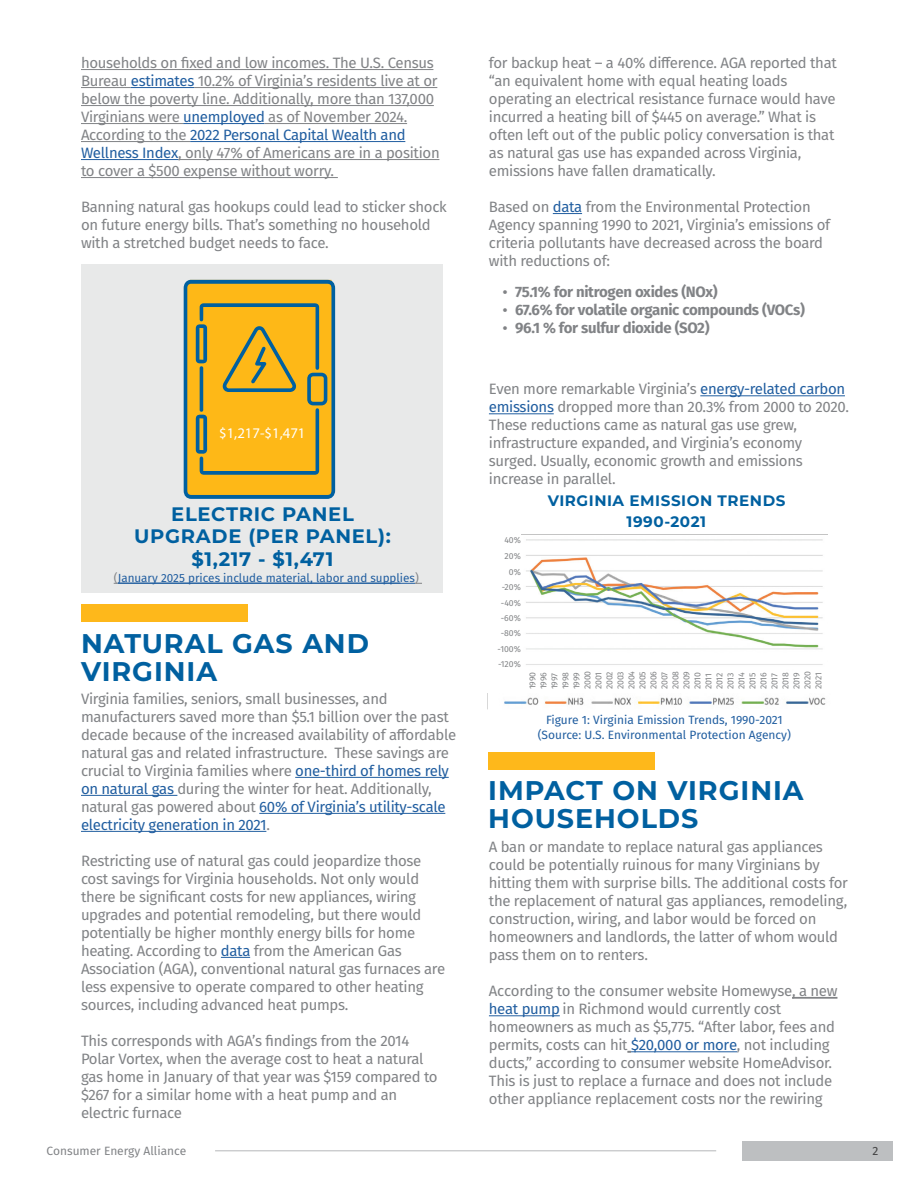
<style>
.page{position:relative;width:918px;height:1188px;background:#fff}
.page>*{position:absolute;margin:0;border:0;box-sizing:border-box;transform-origin:0 0}
.t1{font:700 27px/28.5px "Montserrat";letter-spacing:.035em;color:#0060a0}
.t2{font:700 19.5px/22.5px "Montserrat";letter-spacing:.035em;color:#0060a0;text-align:center}
.t3{font:700 15.15px/20.5px "Montserrat";letter-spacing:.035em;color:#0060a0;text-align:center}
.t4{font:15px/18px "Fira Sans";letter-spacing:-.02em;color:#818386}
.t5{font:700 15px "Fira Sans";letter-spacing:-.02em;color:#818386}
.t6{font:14.7px "Myriad Pro";color:#fff}
.t7{font:12px/15.1px "Fira Sans";color:#215ea0;text-align:center}
.t8{font:12px "Fira Sans";color:#818386}
.t9{font:12px "Fira Sans";color:#414142}
.t10{font:11.7px "Fira Sans";color:#215ea0}
.t11{font:8.7px/10.9px "Fira Sans";letter-spacing:-.005em;color:#828486}
.s1{color:#215ea0}
.s2{color:#818386}
.s3{font-family:"Times New Roman";font-weight:400}
</style>
<div class="page">
<img style="left:521px;top:534px;width:306px;height:131px">
<div style="left:81px;top:264px;width:361px;height:329px;background:#e8e9e9"></div>
<svg style="left:184px;top:280px;width:151px;height:219px;background:#d0a830"></svg>
<hr style="left:118px;top:583px;width:297px;height:1px;background:#215ea0">
<hr style="left:81px;top:69px;width:352px;height:1px;background:#818386">
<hr style="left:81px;top:87px;width:50px;height:1px;background:#818386">
<hr style="left:131px;top:87px;width:63px;height:1px;background:#215ea0">
<hr style="left:194px;top:87px;width:243px;height:1px;background:#818386">
<hr style="left:81px;top:105px;width:353px;height:1px;background:#818386">
<hr style="left:81px;top:123px;width:102px;height:1px;background:#818386">
<hr style="left:183px;top:123px;width:82px;height:1px;background:#215ea0">
<hr style="left:265px;top:123px;width:142px;height:1px;background:#818386">
<hr style="left:81px;top:141px;width:109px;height:1px;background:#818386">
<hr style="left:190px;top:141px;width:215px;height:1px;background:#215ea0">
<hr style="left:81px;top:159px;width:97px;height:1px;background:#215ea0">
<hr style="left:178px;top:159px;width:261px;height:1px;background:#818386">
<hr style="left:81px;top:177px;width:257px;height:1px;background:#818386">
<hr style="left:295px;top:777px;width:154px;height:1px;background:#215ea0">
<hr style="left:81px;top:795px;width:96px;height:1px;background:#215ea0">
<hr style="left:259px;top:813px;width:186px;height:1px;background:#215ea0">
<hr style="left:81px;top:831px;width:185px;height:1px;background:#215ea0">
<svg style="left:221px;top:957px;width:29px;height:1px"></svg>
<svg style="left:553px;top:213px;width:29px;height:1px"></svg>
<div style="left:488px;top:753px;width:166px;height:17px;background:#feb81b"></div>
<hr style="left:631px;top:1051px;width:106px;height:1px;background:#215ea0">
<hr style="left:489px;top:1015px;width:71px;height:1px;background:#215ea0">
<hr style="left:792px;top:998px;width:45px;height:1px;background:#818386">
<div style="left:82px;top:604px;width:166px;height:17px;background:#feb81b"></div>
<img style="left:487px;top:693px;width:339px;height:16px">
<hr style="left:700px;top:395px;width:145px;height:1px;background:#215ea0">
<hr style="left:489px;top:413px;width:65px;height:1px;background:#215ea0">
<div style="left:742px;top:1141px;width:150px;height:20px;background:#bdbfc1"></div>
<hr style="left:215px;top:1150px;width:501px;height:1px;background:#bdbfc1">
<p class="t4" style="left:81px;top:53px;width:360px">households on fixed and low incomes. The U.S. Census Bureau <span class="s1">estimates</span> 10.2% of Virginia’s residents live at or below the poverty line. Additionally, more than 137,000<br>Virginians were <span class="s1">unemployed</span> as of November 2024.<br>According to the <span class="s1">2022 Personal Capital Wealth and Wellness Index</span>, only 47% of Americans are in a position to cover a $500 expense without worry.</p>
<p class="t4" style="left:81px;top:197px;width:367px">Banning natural gas hookups could lead to sticker shock on future energy bills. That’s something no household with a stretched budget needs to face.</p>
<p class="t6" style="left:219px;top:424px;width:88px">$1,217-$1,471</p>
<h2 class="t2" style="left:134px;top:502px;width:258px">ELECTRIC PANEL<br>UPGRADE (PER PANEL): $1,217 - $1,471</h2>
<p class="t10" style="left:114px;top:569px;width:307px"><span class="s2">(</span>January 2025 prices include material, labor and supplies<span class="s2">)</span></p>
<h1 class="t1" style="left:81px;top:628px;width:290px">NATURAL GAS AND<br>VIRGINIA</h1>
<p class="t4" style="left:81px;top:689px;width:377px">Virginia families, seniors, small businesses, and manufacturers saved more than $5.1 billion over the past decade because of the increased availability of affordable natural gas and related infrastructure. These savings are crucial to Virginia families where <span class="s1">one-third of homes rely on natural gas</span> during the winter for heat. Additionally, natural gas powered about <span class="s1">60% of Virginia’s utility-scale electricity generation in 2021</span>.</p>
<p class="t4" style="left:81px;top:851px;width:366px">Restricting use of natural gas could jeopardize those cost savings for Virginia households. Not only would there be significant costs for new appliances, wiring upgrades and potential remodeling, but there would potentially be higher monthly energy bills for home heating. According to <span class="s1">data</span> from the American Gas Association (AGA), conventional natural gas furnaces are less expensive to operate compared to other heating sources, including advanced heat pumps.</p>
<p class="t4" style="left:81px;top:1031px;width:358px">This corresponds with AGA’s findings from the 2014<br>Polar Vortex, when the average cost to heat a natural gas home in January of that year was $159 compared to $267 for a similar home with a heat pump and an electric furnace</p>
<p class="t4" style="left:489px;top:53px;width:349px">for backup heat – a 40% difference. AGA reported that “an equivalent home with equal heating loads operating an electrical resistance furnace would have incurred a heating bill of $445 on average.” What is often left out of the public policy conversation is that as natural gas use has expanded across Virginia, emissions have fallen dramatically.</p>
<p class="t4" style="left:489px;top:197px;width:343px">Based on <span class="s1">data</span> from the Environmental Protection Agency spanning 1990 to 2021, Virginia’s emissions of criteria pollutants have decreased across the board with reductions of:</p>
<p class="t5" style="left:502px;top:279px;width:217px"><span class="s3">•</span> 75.1% for nitrogen oxides (NOx)</p>
<p class="t5" style="left:502px;top:297px;width:304px"><span class="s3">•</span> 67.6% for volatile organic compounds (VOCs)</p>
<p class="t5" style="left:502px;top:315px;width:209px"><span class="s3">•</span> 96.1 % for sulfur dioxide (SO2)</p>
<p class="t4" style="left:489px;top:380px;width:362px">Even more remarkable Virginia’s <span class="s1">energy-related carbon emissions</span> dropped more than 20.3% from 2000 to 2020.<br>These reductions came as natural gas use grew, infrastructure expanded, and Virginia’s economy surged. Usually, economic growth and emissions increase in parallel.</p>
<p class="t3" style="left:548px;top:490px;width:239px">VIRGINIA EMISSION TRENDS<br>1990-2021</p>
<p class="t11" style="left:497px;top:532px;width:25px;line-height:15.5px;text-align:right">40%<br>20%<br>0% -20% -40% -60% -80% -100% -120%</p>
<p class="t11" style="left:527px;top:689px;width:20px;rotate:-90deg">1990<br>1996<br>1997<br>1998<br>1999<br>2000<br>2001<br>2002<br>2003<br>2004<br>2005<br>2006<br>2007<br>2008<br>2009<br>2010<br>2011<br>2012<br>2013<br>2014<br>2015<br>2016<br>2017<br>2018<br>2019<br>2020<br>2021</p>
<p class="t7" style="left:538px;top:712px;width:255px">Figure 1: Virginia Emission Trends, 1990-2021 (Source: U.S. Environmental Protection Agency)</p>
<h1 class="t1" style="left:488px;top:775px;width:317px">IMPACT ON VIRGINIA<br>HOUSEHOLDS</h1>
<p class="t4" style="left:489px;top:837px;width:361px">A ban or mandate to replace natural gas appliances could be potentially ruinous for many Virginians by hitting them with surprise bills. The additional costs for the replacement of natural gas appliances, remodeling, construction, wiring, and labor would be forced on homeowners and landlords, the latter of whom would pass them on to renters.</p>
<p class="t4" style="left:489px;top:981px;width:350px">According to the consumer website Homewyse, a new <span class="s1">heat pump</span> in Richmond would currently cost homeowners as much as $5,775. “After labor, fees and permits, costs can hit <span class="s1">$20,000 or more</span>, not including ducts,” according to consumer website HomeAdvisor.<br>This is just to replace a furnace and does not include other appliance replacement costs nor the rewiring</p>
<p class="t8" style="left:47px;top:1142px;width:141px">Consumer Energy Alliance</p>
<p class="t9" style="left:873px;top:1142px;width:7px">2</p>
</div>
